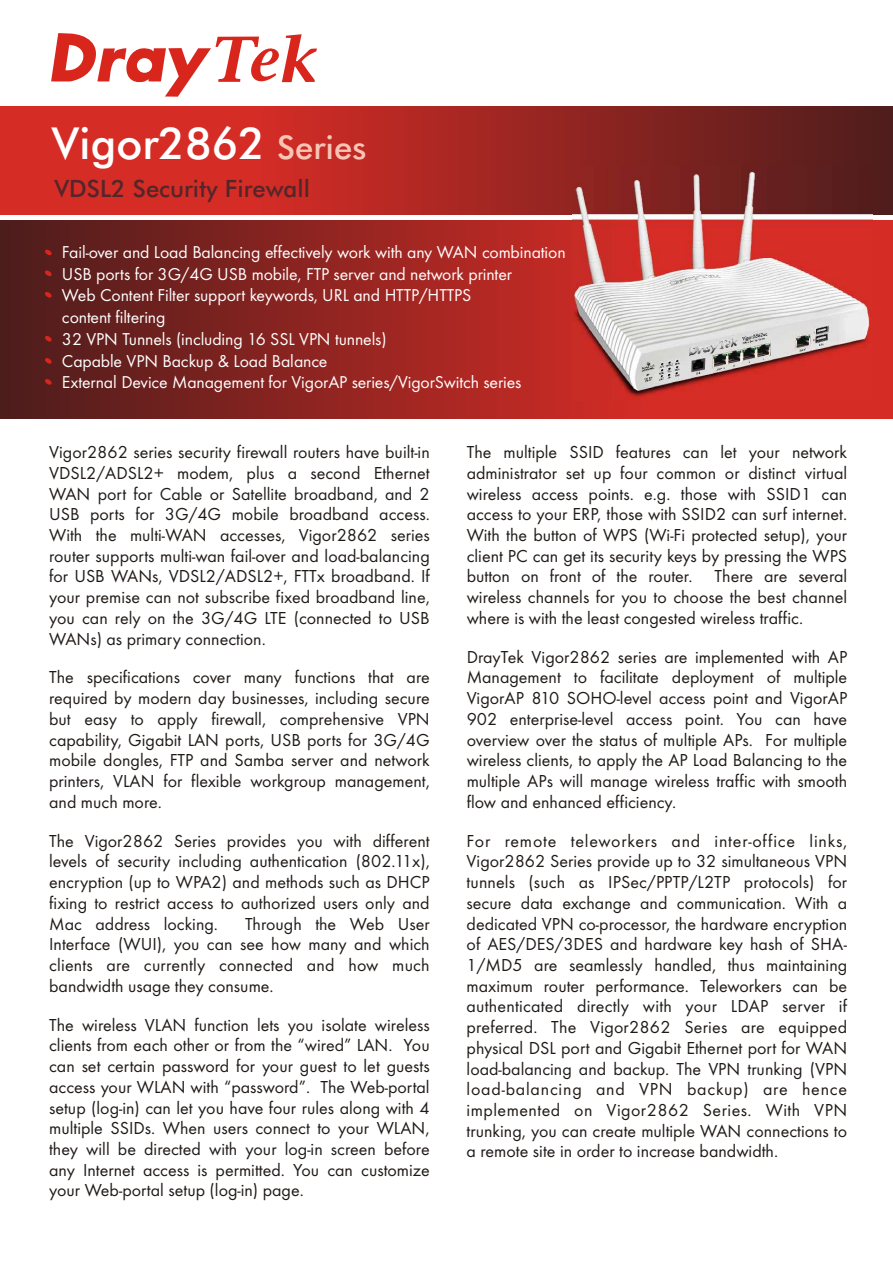
<style>
.page{position:relative;width:893px;height:1263px;background:#fff}
.page>*{position:absolute;margin:0;border:0;box-sizing:border-box;transform-origin:0 0}
.t1{font:500 44.1px "Futura BT";color:#fff}
.t2{font:500 23.85px "Futura BT";color:#542629}
.t3{font:18px/20.7px "Futura TEE";color:#1f1a17;text-align:justify}
.t4{font:17.85px/21.8px "Futura TEE";color:#fff}
.s1{font-size:32.85px;color:#f7c4b5}
</style>
<div class="page">
<svg style="left:0;top:106px;width:893px;height:108px;background:#ad2723"></svg>
<svg style="left:0;top:220px;width:893px;height:199px;background:#8e2420"></svg>
<svg style="left:51px;top:33px;width:266px;height:64px"></svg>
<svg style="left:45px;top:250px;width:7px;height:5px"></svg>
<svg style="left:45px;top:292px;width:7px;height:6px"></svg>
<svg style="left:45px;top:379px;width:7px;height:6px"></svg>
<svg style="left:45px;top:336px;width:7px;height:6px"></svg>
<svg style="left:45px;top:358px;width:7px;height:6px"></svg>
<svg style="left:45px;top:270px;width:7px;height:6px"></svg>
<img style="left:573px;top:167px;width:299px;height:233px">
<h1 class="t1" style="left:52px;top:125px;width:316px">Vigor2862 <span class="s1">Series</span></h1>
<h2 class="t2" style="left:55px;top:179px;width:257px">VDSL2 Security Firewall</h2>
<p class="t4" style="left:62px;top:243px;width:505px">Fail-over and Load Balancing effectively work with any WAN combination USB ports for 3G/4G USB mobile, FTP server and network printer<br>Web Content Filter support keywords, URL and HTTP/HTTPS<br>content filtering<br>32 VPN Tunnels (including 16 SSL VPN tunnels)<br>Capable VPN Backup &amp; Load Balance<br>External Device Management for VigorAP series/VigorSwitch series</p>
<p class="t3" style="left:49px;top:443px;width:382px">Vigor2862 series security firewall routers have built-in VDSL2/ADSL2+ modem, plus a second Ethernet WAN port for Cable or Satellite broadband, and 2<br>USB ports for 3G/4G mobile broadband access.<br>With the multi-WAN accesses, Vigor2862 series router supports multi-wan fail-over and load-balancing for USB WANs, VDSL2/ADSL2+, FTTx broadband. If your premise can not subscribe fixed broadband line, you can rely on the 3G/4G LTE (connected to USB WANs) as primary connection.</p>
<p class="t3" style="left:49px;top:669px;width:382px">The specifications cover many functions that are required by modern day businesses, including secure but easy to apply firewall, comprehensive VPN capability, Gigabit LAN ports, USB ports for 3G/4G mobile dongles, FTP and Samba server and network printers, VLAN for flexible workgroup management, and much more.</p>
<p class="t3" style="left:49px;top:832px;width:382px">The Vigor2862 Series provides you with different levels of security including authentication (802.11x), encryption (up to WPA2) and methods such as DHCP fixing to restrict access to authorized users only and Mac address locking.</p>
<p class="t3" style="left:49px;top:915px;width:382px;text-indent:196px">Through the Web User Interface (WUI), you can see how many and which clients are currently connected and how much bandwidth usage they consume.</p>
<p class="t3" style="left:49px;top:1016px;width:382px">The wireless VLAN function lets you isolate wireless clients from each other or from the “wired” LAN. You can set certain password for your guest to let guests access your WLAN with “password”. The Web-portal setup (log-in) can let you have four rules along with 4 multiple SSIDs. When users connect to your WLAN, they will be directed with your log-in screen before any Internet access is permitted. You can customize your Web-portal setup (log-in) page.</p>
<p class="t3" style="left:467px;top:443px;width:382px">The multiple SSID features can let your network administrator set up four common or distinct virtual wireless access points. e.g. those with SSID1 can access to your ERP, those with SSID2 can surf internet.<br>With the button of WPS (Wi-Fi protected setup), your client PC can get its security keys by pressing the WPS button on front of the router. There are several wireless channels for you to choose the best channel where is with the least congested wireless traffic.</p>
<p class="t3" style="left:467px;top:648px;width:382px">DrayTek Vigor2862 series are implemented with AP Management to facilitate deployment of multiple VigorAP 810 SOHO-level access point and VigorAP 902 enterprise-level access point. You can have overview over the status of multiple APs. For multiple wireless clients, to apply the AP Load Balancing to the multiple APs will manage wireless traffic with smooth flow and enhanced efficiency.</p>
<p class="t3" style="left:467px;top:832px;width:382px">For remote teleworkers and inter-office links, Vigor2862 Series provide up to 32 simultaneous VPN tunnels (such as IPSec/PPTP/L2TP protocols) for secure data exchange and communication. With a dedicated VPN co-processor, the hardware encryption of AES/DES/3DES and hardware key hash of SHA-1/MD5 are seamlessly handled, thus maintaining maximum router performance. Teleworkers can be authenticated directly with your LDAP server if preferred. The Vigor2862 Series are equipped physical DSL port and Gigabit Ethernet port for WAN load-balancing and backup. The VPN trunking (VPN load-balancing and VPN backup) are hence implemented on Vigor2862 Series. With VPN trunking, you can create multiple WAN connections to a remote site in order to increase bandwidth.</p>
</div>
